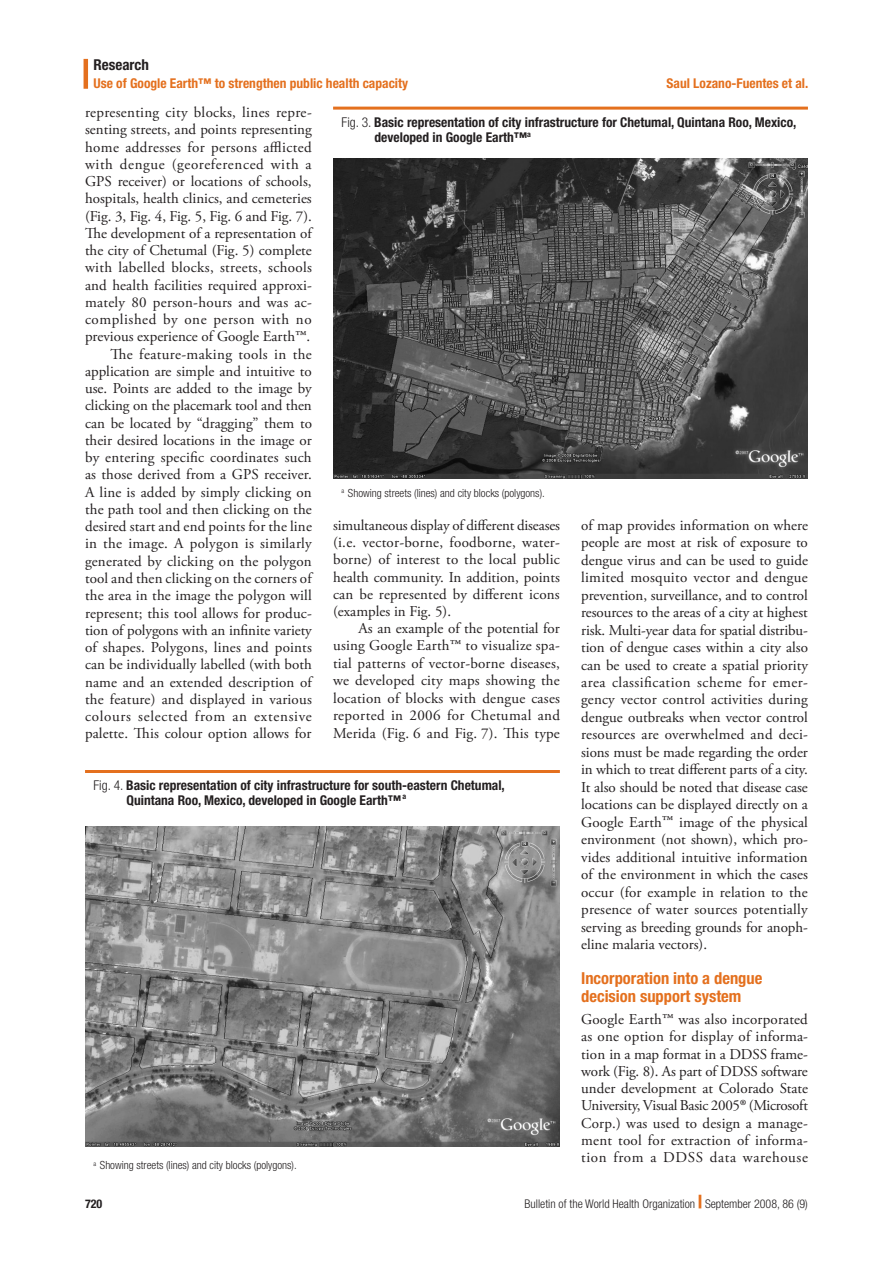
<style>
.page{position:relative;width:893px;height:1263px;background:#fff}
.page>*{position:absolute;margin:0;border:0;box-sizing:border-box;transform-origin:0 0}
.Head_B{font:700 condensed 16.5px/18px "Helvetica Neue LT Std";color:#e4701e}
.Text_para{font:15px/17.2px "Adobe Garamond Pro";letter-spacing:.01em;color:#231f20;text-align:justify}
.Post-heading_paragra{font:15px/17.2px "Adobe Garamond Pro";letter-spacing:.015em;color:#231f20;text-align:justify}
.Section_Title{font:700 condensed 15px "Helvetica Neue LT Std";color:#231f20}
.Fig_head{font:700 condensed 13.5px/15px "Helvetica Neue LT Std";color:#231f20}
.Title_running_head{font:700 condensed 13.5px "Helvetica Neue LT Std";color:#e4701e}
.Author_running_head{font:700 condensed 13.5px "Helvetica Neue LT Std";color:#e4701e}
.t1{font:300 condensed 12px "Helvetica Neue LT Std";color:#231f20}
.t2{font:700 condensed 12px "Helvetica Neue LT Std";color:#231f20}
.Fig_leg_cont{font:300 condensed 11.25px "Helvetica Neue LT Std";color:#231f20}
.s1{font-weight:300}
.s2{font-size:21px}
.s3{font-weight:800;font-stretch:expanded;font-size:18px;color:#e4701e}
</style>
<div class="page">
<hr style="left:84px;top:59px;width:4px;height:30px;background:#e4701e">
<hr style="left:333px;top:107px;width:475px;height:3px;background:#e4701e">
<img style="left:333px;top:158px;width:475px;height:321px">
<hr style="left:85px;top:770px;width:475px;height:3px;background:#e4701e">
<img style="left:85px;top:826px;width:475px;height:320px">
<p class="Section_Title" style="left:94px;top:55px;width:57px">Research</p>
<p class="Title_running_head" style="left:94px;top:75px;width:316px">Use of Google Earth™ to strengthen public health capacity</p>
<p class="Author_running_head" style="left:667px;top:75px;width:143px">Saul Lozano-Fuentes et al.</p>
<p class="Fig_head" style="left:375px;top:114px;width:423px;text-indent:-33px"><span class="s1">Fig. 3.</span> Basic representation of city infrastructure for Chetumal, Quintana Roo, Mexico, developed in Google Earth™<sup>a</sup></p>
<p class="Post-heading_paragra" style="left:85px;top:104px;width:228px">representing city blocks, lines repre&shy;senting streets, and points representing home addresses for persons afflicted with dengue (georeferenced with a GPS receiver) or locations of schools, hospitals, health clinics, and cemeteries (Fig. 3, Fig. 4, Fig. 5, Fig. 6 and Fig. 7).<br>The development of a representation of the city of Chetumal (Fig. 5) complete with labelled blocks, streets, schools and health facilities required approxi&shy;mately 80 person-hours and was ac&shy;complished by one person with no previous experience of Google Earth<span class="s2">™</span>.</p>
<p class="Text_para" style="left:85px;top:346px;width:228px;text-indent:26px">The feature-making tools in the application are simple and intuitive to use. Points are added to the image by clicking on the placemark tool and then can be located by “dragging” them to their desired locations in the image or by entering specific coordinates such as those derived from a GPS receiver.<br>A line is added by simply clicking on the path tool and then clicking on the desired start and end points for the line in the image. A polygon is similarly generated by clicking on the polygon tool and then clicking on the corners of the area in the image the polygon will represent; this tool allows for produc&shy;tion of polygons with an infinite variety of shapes. Polygons, lines and points can be individually labelled (with both name and an extended description of the feature) and displayed in various colours selected from an extensive palette. This colour option allows for</p>
<p class="Fig_leg_cont" style="left:342px;top:487px;width:205px"><sup>a</sup> Showing streets (lines) and city blocks (polygons).</p>
<p class="Text_para" style="left:581px;top:517px;width:228px">of map provides information on where people are most at risk of exposure to dengue virus and can be used to guide limited mosquito vector and dengue prevention, surveillance, and to control resources to the areas of a city at highest risk. Multi-year data for spatial distribu&shy;tion of dengue cases within a city also can be used to create a spatial priority area classification scheme for emer&shy;gency vector control activities during dengue outbreaks when vector control resources are overwhelmed and deci&shy;sions must be made regarding the order in which to treat different parts of a city.<br>It also should be noted that disease case locations can be displayed directly on a Google Earth<span class="s2">™</span> image of the physical environment (not shown), which pro&shy;vides additional intuitive information of the environment in which the cases occur (for example in relation to the presence of water sources potentially serving as breeding grounds for anoph&shy;eline malaria vectors).</p>
<p class="Head_B" style="left:581px;top:969px;width:183px">Incorporation into a dengue decision support system</p>
<p class="Post-heading_paragra" style="left:581px;top:1011px;width:228px">Google Earth<span class="s2">™</span> was also incorporated as one option for display of informa&shy;tion in a map format in a DDSS frame&shy;work (Fig. 8). As part of DDSS software under development at Colorado State University, Visual Basic 2005<span class="s2">®</span> (Microsoft Corp.) was used to design a manage&shy;ment tool for extraction of informa&shy;tion from a DDSS data warehouse</p>
<p class="Text_para" style="left:333px;top:517px;width:228px">simultaneous display of different diseases (i.e. vector-borne, foodborne, water&shy;borne) of interest to the local public health community. In addition, points can be represented by different icons (examples in Fig. 5).</p>
<p class="Text_para" style="left:333px;top:620px;width:228px;text-indent:26px">As an example of the potential for using Google Earth<span class="s2">™</span> to visualize spa&shy;tial patterns of vector-borne diseases, we developed city maps showing the location of blocks with dengue cases reported in 2006 for Chetumal and Merida (Fig. 6 and Fig. 7). This type</p>
<p class="Fig_head" style="left:126px;top:777px;width:380px;text-indent:-33px"><span class="s1">Fig. 4.</span> Basic representation of city infrastructure for south-eastern Chetumal,<br>Quintana Roo, Mexico, developed in Google Earth™ <sup>a</sup></p>
<p class="Fig_leg_cont" style="left:94px;top:1159px;width:205px"><sup>a</sup> Showing streets (lines) and city blocks (polygons).</p>
<p class="t2" style="left:85px;top:1196px;width:19px">720</p>
<p class="t1" style="left:524px;top:1197px;width:285px">Bulletin of the World Health Organization <span class="s3">|</span> September 2008, 86 (9)</p>
</div>
